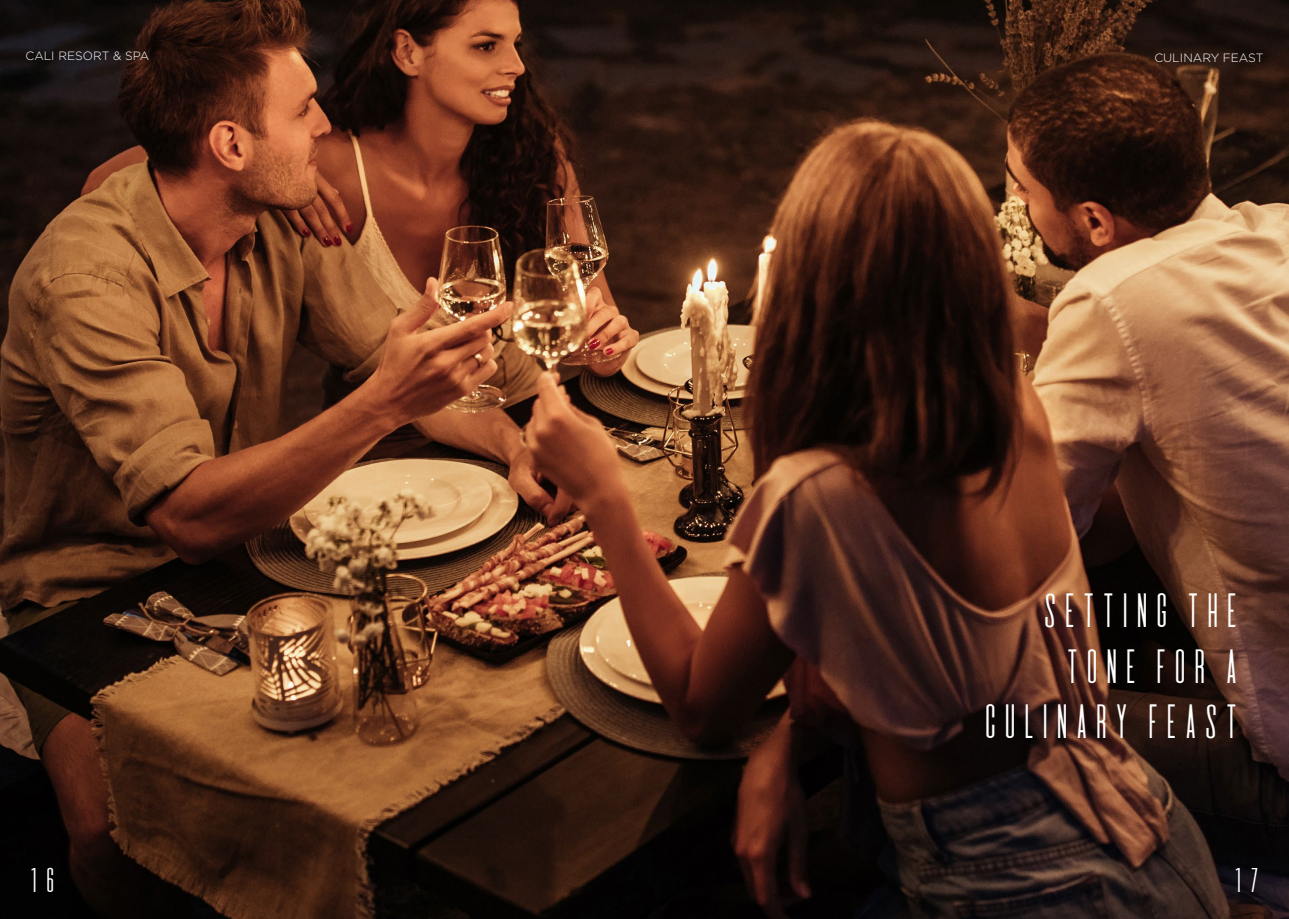
<style>
.page{position:relative;width:1289px;height:919px;background:#fff}
.page>*{position:absolute;margin:0;border:0;box-sizing:border-box;transform-origin:0 0}
.t1{font:42px/55.5px "De Valencia";letter-spacing:-.12em;color:#fff;text-align:center}
.t2{font:30px "De Valencia";color:#fff}
.t3{font:300 12px "Gotham Greek";color:#fff}
</style>
<div class="page">
<img style="left:0;top:0;width:1288px;height:918px">
<p class="t3" style="left:26px;top:49px;width:125px">CALI RESORT &amp; SPA</p>
<p class="t3" style="left:1154px;top:51px;width:111px">CULINARY FEAST</p>
<p class="t1" style="left:1037px;top:582px;width:208px">SETTING THE<br>TONE FOR A</p>
<p class="t1" style="left:978px;top:693px;width:267px">CULINARY FEAST</p>
<p class="t2" style="left:26px;top:863px;width:35px">16</p>
<p class="t2" style="left:1229px;top:863px;width:35px">17</p>
</div>
